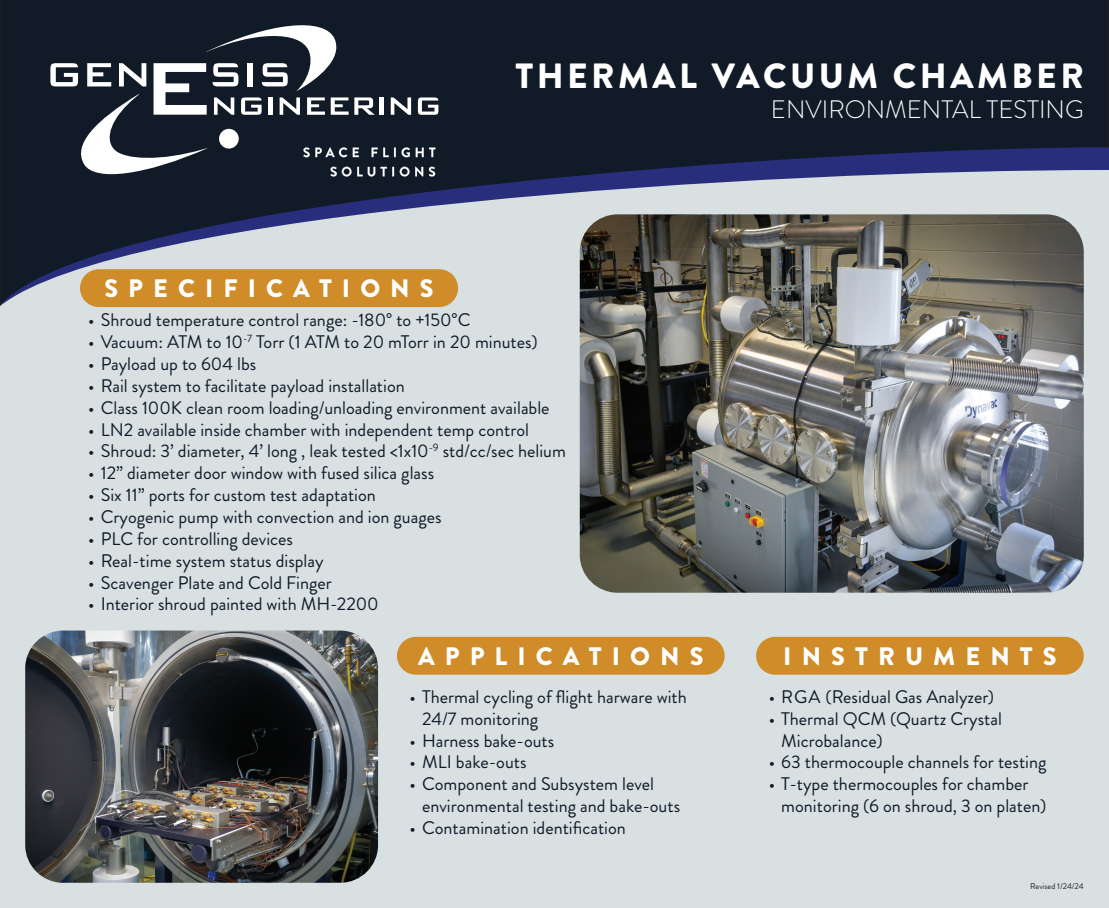
<style>
.page{position:relative;width:1109px;height:908px;background:#fff}
.page>*{position:absolute;margin:0;border:0;box-sizing:border-box;transform-origin:0 0}
.t1{font:900 35px "Brandon Grotesque";letter-spacing:.1em;color:#fff}
.t2{font:900 25.2px "Brandon Grotesque";letter-spacing:.4em;color:#fff}
.t3{font:300 25.2px "Brandon Grotesque";color:#fff}
.t4{font:18.2px/21.8px "Brandon Grotesque";color:#101b27}
.t5{font:8.4px "Brandon Grotesque";color:#231f20}
</style>
<div class="page">
<div style="left:0;top:0;width:1108px;height:907px;background:#d8e0e2"></div>
<div style="left:0;top:0;width:1109px;height:147px;background:#101b27"></div>
<svg style="left:0;top:147px;width:1109px;height:159px"></svg>
<svg style="left:50px;top:25px;width:388px;height:151px;background:#3a434d"></svg>
<div style="left:0;top:306px;width:1109px;height:48px;background:#d8e0e2"></div>
<img style="left:580px;top:214px;width:504px;height:378px">
<img style="left:25px;top:630px;width:353px;height:252px">
<div style="left:397px;top:636px;width:327px;height:38px;background:#cf8c29;border-radius:19px"></div>
<div style="left:756px;top:636px;width:328px;height:38px;background:#cf8c29;border-radius:19px"></div>
<div style="left:80px;top:269px;width:378px;height:38px;background:#cf8c29;border-radius:19px"></div>
<h2 class="t2" style="left:104px;top:270px;width:331px">SPECIFICATIONS</h2>
<h1 class="t1" style="left:515px;top:51px;width:570px">THERMAL VACUUM CHAMBER</h1>
<h2 class="t3" style="left:771px;top:92px;width:314px">ENVIRONMENTAL TESTING</h2>
<p class="t4" style="left:88px;top:309px;width:384px">• Shroud temperature control range: -180° to +150°C</p>
<p class="t4" style="left:88px;top:331px;width:451px">• Vacuum: ATM to 10<sup>-7</sup> Torr (1 ATM to 20 mTorr in 20 minutes)</p>
<p class="t4" style="left:88px;top:353px;width:170px">• Payload up to 604 lbs</p>
<p class="t4" style="left:88px;top:375px;width:318px">• Rail system to facilitate payload installation</p>
<p class="t4" style="left:88px;top:396px;width:463px">• Class 100K clean room loading/unloading environment available</p>
<p class="t4" style="left:88px;top:418px;width:442px">• LN2 available inside chamber with independent temp control</p>
<p class="t4" style="left:88px;top:440px;width:479px">• Shroud: 3’ diameter, 4’ long , leak tested &lt;1x10<sup>-9</sup> std/cc/sec helium</p>
<p class="t4" style="left:88px;top:462px;width:347px">• 12” diameter door window with fused silica glass</p>
<p class="t4" style="left:88px;top:484px;width:289px">• Six 11” ports for custom test adaptation</p>
<p class="t4" style="left:88px;top:506px;width:355px">• Cryogenic pump with convection and ion guages</p>
<p class="t4" style="left:88px;top:527px;width:206px">• PLC for controlling devices</p>
<p class="t4" style="left:88px;top:549px;width:237px">• Real-time system status display</p>
<p class="t4" style="left:88px;top:571px;width:245px">• Scavenger Plate and Cold Finger</p>
<p class="t4" style="left:88px;top:593px;width:292px">• Interior shroud painted with MH-2200</p>
<h2 class="t2" style="left:418px;top:637px;width:287px">APPLICATIONS</h2>
<h2 class="t2" style="left:783px;top:637px;width:275px">INSTRUMENTS</h2>
<p class="t4" style="left:422px;top:685px;width:266px;text-indent:-13px">• Thermal cycling of flight harware with<br>24/7 monitoring</p>
<p class="t4" style="left:410px;top:729px;width:146px">• Harness bake-outs</p>
<p class="t4" style="left:410px;top:751px;width:118px">• MLI bake-outs</p>
<p class="t4" style="left:422px;top:773px;width:259px;text-indent:-13px">• Component and Subsystem level environmental testing and bake-outs</p>
<p class="t4" style="left:410px;top:816px;width:218px">• Contamination identification</p>
<p class="t4" style="left:769px;top:685px;width:227px">• RGA (Residual Gas Analyzer)</p>
<p class="t4" style="left:781px;top:707px;width:222px;text-indent:-13px">• Thermal QCM (Quartz Crystal<br>Microbalance)</p>
<p class="t4" style="left:769px;top:751px;width:279px">• 63 thermocouple channels for testing</p>
<p class="t4" style="left:781px;top:773px;width:267px;text-indent:-13px">• T-type thermocouples for chamber monitoring (6 on shroud, 3 on platen)</p>
<p class="t5" style="left:1030px;top:879px;width:55px">Revised 1/24/24</p>
</div>
